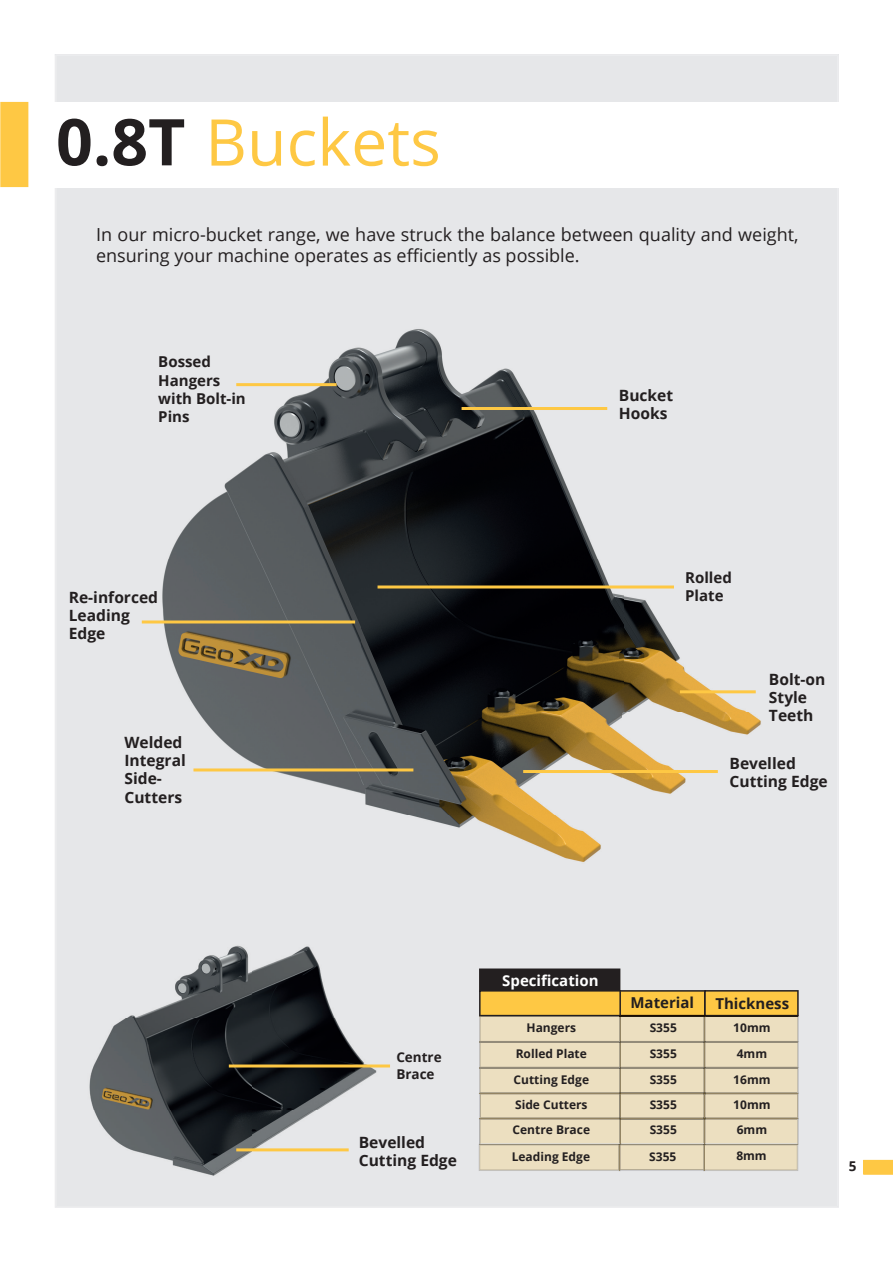
<style>
.page{position:relative;width:893px;height:1263px;background:#fff}
.page>*{position:absolute;margin:0;border:0;box-sizing:border-box;transform-origin:0 0}
.t1{font:64.5px "Open Sans";color:#fec844}
.t2{font:18px/21px "Open Sans";color:#231f20}
.t3{font:700 15.6px/18.1px "Open Sans";color:#231f20}
.t4{font:700 15px/18.1px "Open Sans";color:#231f20}
.t5{font:700 15px "Open Sans";color:#fff}
.t6{font:700 13.5px/16.8px "Open Sans";color:#231f20}
.t7{font:700 12px "Open Sans";color:#231f20}
.s1{font-weight:700;color:#231f20}
</style>
<div class="page">
<div style="left:56px;top:55px;width:782px;height:1152px;background:#e6e7e9"></div>
<svg style="left:863px;top:1160px;width:30px;height:15px"></svg>
<img style="left:100px;top:304px;width:680px;height:613px">
<img style="left:57px;top:927px;width:343px;height:274px">
<div style="left:2px;top:102px;width:891px;height:85px;background:#fff"></div>
<div style="left:1px;top:103px;width:27px;height:83px;background:#fec844"></div>
<div style="left:0;top:102px;width:28px;height:85px;border:2px solid #fec844"></div>
<div style="left:480px;top:969px;width:140px;height:21px;background:#231f20"></div>
<div style="left:479px;top:968px;width:141px;height:23px;border:2px solid #231f20"></div>
<svg style="left:479px;top:990px;width:320px;height:181px;background:#e3d1a7"></svg>
<hr style="left:236px;top:383px;width:101px;height:3px;background:#fec844">
<hr style="left:462px;top:407px;width:145px;height:3px;background:#fec844">
<hr style="left:378px;top:585px;width:296px;height:3px;background:#fec844">
<hr style="left:680px;top:690px;width:76px;height:3px;background:#fec844">
<hr style="left:523px;top:770px;width:195px;height:3px;background:#fec844">
<hr style="left:142px;top:620px;width:213px;height:3px;background:#fec844">
<hr style="left:193px;top:768px;width:220px;height:3px;background:#fec844">
<hr style="left:229px;top:1064px;width:161px;height:3px;background:#fec844">
<hr style="left:236px;top:1148px;width:113px;height:3px;background:#fec844">
<h1 class="t1" style="left:56px;top:98px;width:386px"><span class="s1">0.8T</span> Buckets</h1>
<p class="t2" style="left:96px;top:224px;width:704px">In our micro-bucket range, we have struck the balance between quality and weight, ensuring your machine operates as efficiently as possible.</p>
<p class="t4" style="left:158px;top:353px;width:89px">Bossed<br>Hangers with Bolt-in<br>Pins</p>
<p class="t3" style="left:69px;top:588px;width:91px">Re-inforced<br>Leading<br>Edge</p>
<p class="t3" style="left:124px;top:733px;width:63px">Welded<br>Integral<br>Side-<br>Cutters</p>
<p class="t3" style="left:619px;top:386px;width:56px">Bucket<br>Hooks</p>
<p class="t4" style="left:685px;top:568px;width:48px">Rolled<br>Plate</p>
<p class="t3" style="left:769px;top:669px;width:58px">Bolt-on<br>Style<br>Teeth</p>
<p class="t3" style="left:729px;top:754px;width:100px">Bevelled<br>Cutting Edge</p>
<p class="t6" style="left:396px;top:1048px;width:47px">Centre<br>Brace</p>
<p class="t3" style="left:359px;top:1132px;width:100px">Bevelled<br>Cutting Edge</p>
<p class="t5" style="left:502px;top:970px;width:98px">Specification</p>
<p class="t7" style="left:526px;top:1019px;width:51px">Hangers</p>
<p class="t4" style="left:630px;top:993px;width:65px">Material</p>
<p class="t4" style="left:715px;top:994px;width:75px">Thickness</p>
<p class="t7" style="left:650px;top:1019px;width:29px">S355</p>
<p class="t7" style="left:733px;top:1019px;width:39px">10mm</p>
<p class="t7" style="left:516px;top:1045px;width:73px">Rolled Plate</p>
<p class="t7" style="left:650px;top:1045px;width:29px">S355</p>
<p class="t7" style="left:737px;top:1045px;width:32px">4mm</p>
<p class="t7" style="left:513px;top:1071px;width:77px">Cutting Edge</p>
<p class="t7" style="left:650px;top:1071px;width:29px">S355</p>
<p class="t7" style="left:733px;top:1071px;width:39px">16mm</p>
<p class="t7" style="left:515px;top:1096px;width:74px">Side Cutters</p>
<p class="t7" style="left:650px;top:1096px;width:29px">S355</p>
<p class="t7" style="left:733px;top:1096px;width:39px">10mm</p>
<p class="t7" style="left:513px;top:1121px;width:79px">Centre Brace</p>
<p class="t7" style="left:650px;top:1122px;width:29px">S355</p>
<p class="t7" style="left:737px;top:1121px;width:32px">6mm</p>
<p class="t7" style="left:512px;top:1148px;width:80px">Leading Edge</p>
<p class="t7" style="left:649px;top:1148px;width:29px">S355</p>
<p class="t7" style="left:736px;top:1148px;width:32px">8mm</p>
<p class="t6" style="left:849px;top:1158px;width:9px">5</p>
</div>
